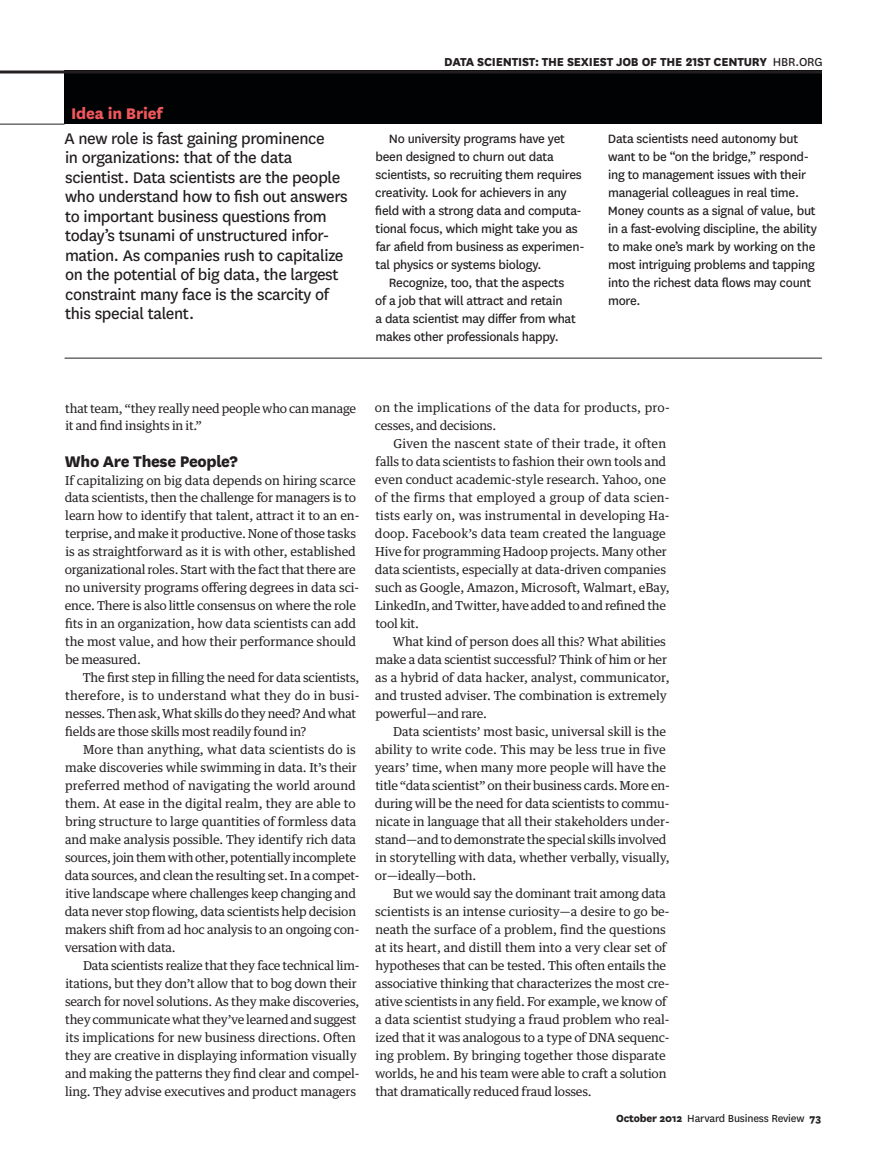
<style>
.page{position:relative;width:885px;height:1161px;background:#fff}
.page>*{position:absolute;margin:0;border:0;box-sizing:border-box;transform-origin:0 0}
.t1{font:18px/19.5px "National HBR";letter-spacing:-.02em;color:#231f20}
.t2{font:800 18px "National HBR";letter-spacing:-.02em;color:#231f20}
.t3{font:14.1px/18px "National HBR";letter-spacing:-.02em;color:#231f20}
.t4{font:800 13.5px "National HBR";letter-spacing:-.015em;color:#231f20}
.t5{font:12.3px/18px "Guardian Text Egyp HBR";letter-spacing:-.015em;color:#231f20}
.t6{font:12.3px "Guardian Text Egyp HBR";letter-spacing:.005em;color:#231f20}
.t7{font:12.3px "Guardian Text Egyp HBR";letter-spacing:.01em;color:#231f20}
.t8{font:12px "National HBR";letter-spacing:-.015em;color:#231f20}
.s1{font-weight:800;color:#f0575c}
.s2{font-weight:400}
.s3{font-weight:800}
</style>
<div class="page">
<hr style="left:64px;top:358px;width:757px;height:1px;background:#231f20">
<div style="left:64px;top:70px;width:757px;height:54px;background:#010203"></div>
<svg style="left:0;top:70px;width:821px;height:4px;background:#1f1c1d"></svg>
<hr style="left:0;top:124px;width:64px;height:1px;background:#231f20">
<p class="t1" style="left:64px;top:99px;width:262px;line-height:25.5px;text-indent:7px"><span class="s1">IDEA IN BRIEF<br></span>A new role is fast gaining prominence</p>
<p class="t1" style="left:65px;top:147px;width:284px">in organizations: that of the data scientist. Data scientists are the people who understand how to fish out answers to important business questions from today’s tsunami of unstructured infor&shy;mation. As companies rush to capitalize on the potential of big data, the largest constraint many face is the scarcity of this special talent.</p>
<p class="t4" style="left:444px;top:52px;width:380px">DATA SCIENTIST: THE SEXIEST JOB OF THE 21ST CENTURY <span class="s2">hbr.org</span></p>
<p class="t3" style="left:389px;top:128px;width:177px">No university programs have yet</p>
<p class="t3" style="left:375px;top:146px;width:180px">been designed to churn out data</p>
<p class="t3" style="left:375px;top:164px;width:208px">scientists, so recruiting them requires</p>
<p class="t3" style="left:375px;top:182px;width:193px">creativity. Look for achievers in any</p>
<p class="t3" style="left:375px;top:200px;width:208px">field with a strong data and computa-</p>
<p class="t3" style="left:375px;top:218px;width:203px">tional focus, which might take you as</p>
<p class="t3" style="left:375px;top:237px;width:210px">far afield from business as experimen-</p>
<p class="t3" style="left:375px;top:255px;width:167px">tal physics or systems biology.</p>
<p class="t3" style="left:389px;top:273px;width:177px">Recognize, too, that the aspects</p>
<p class="t3" style="left:375px;top:291px;width:189px">of a job that will attract and retain</p>
<p class="t3" style="left:375px;top:309px;width:202px">a data scientist may differ from what</p>
<p class="t3" style="left:375px;top:327px;width:185px">makes other professionals happy.</p>
<p class="t3" style="left:607px;top:129px;width:210px">Data scientists need autonomy but want to be “on the bridge,” respond&shy;ing to management issues with their managerial colleagues in real time.<br>Money counts as a signal of value, but in a fast-evolving discipline, the ability to make one’s mark by working on the most intriguing problems and tapping into the richest data flows may count more.</p>
<p class="t5" style="left:65px;top:398px;width:292px">that team, “they really need people who can manage it and find insights in it.”</p>
<p class="t2" style="left:65px;top:448px;width:174px">WHO ARE THESE PEOPLE?</p>
<p class="t5" style="left:65px;top:470px;width:292px">If capitalizing on big data depends on hiring scarce</p>
<p class="t5" style="left:65px;top:488px;width:293px">data scientists, then the challenge for managers is to</p>
<p class="t5" style="left:65px;top:506px;width:295px">learn how to identify that talent, attract it to an en-</p>
<p class="t5" style="left:65px;top:524px;width:292px">terprise, and make it productive. None of those tasks</p>
<p class="t5" style="left:65px;top:542px;width:292px">is as straightforward as it is with other, established</p>
<p class="t5" style="left:65px;top:560px;width:292px">organizational roles. Start with the fact that there are</p>
<p class="t5" style="left:65px;top:578px;width:295px">no university programs offering degrees in data sci-</p>
<p class="t5" style="left:65px;top:596px;width:292px">ence. There is also little consensus on where the role</p>
<p class="t5" style="left:65px;top:614px;width:292px">fits in an organization, how data scientists can add</p>
<p class="t5" style="left:65px;top:632px;width:292px">the most value, and how their performance should</p>
<p class="t5" style="left:66px;top:650px;width:77px">be measured.</p>
<p class="t5" style="left:83px;top:668px;width:278px">The first step in filling the need for data scientists,</p>
<p class="t7" style="left:65px;top:686px;width:295px">therefore, is to understand what they do in busi-</p>
<p class="t5" style="left:65px;top:704px;width:292px">nesses. Then ask, What skills do they need? And what</p>
<p class="t5" style="left:65px;top:722px;width:242px">fields are those skills most readily found in?</p>
<p class="t6" style="left:83px;top:740px;width:274px">More than anything, what data scientists do is</p>
<p class="t5" style="left:65px;top:758px;width:293px">make discoveries while swimming in data. It’s their</p>
<p class="t6" style="left:65px;top:776px;width:292px">preferred method of navigating the world around</p>
<p class="t5" style="left:65px;top:794px;width:292px">them. At ease in the digital realm, they are able to</p>
<p class="t5" style="left:66px;top:812px;width:292px">bring structure to large quantities of formless data</p>
<p class="t5" style="left:65px;top:830px;width:292px">and make analysis possible. They identify rich data</p>
<p class="t5" style="left:65px;top:848px;width:292px">sources, join them with other, potentially incomplete</p>
<p class="t5" style="left:65px;top:866px;width:296px">data sources, and clean the resulting set. In a compet-</p>
<p class="t5" style="left:65px;top:884px;width:292px">itive landscape where challenges keep changing and</p>
<p class="t5" style="left:65px;top:902px;width:293px">data never stop flowing, data scientists help decision</p>
<p class="t5" style="left:65px;top:920px;width:296px">makers shift from ad hoc analysis to an ongoing con-</p>
<p class="t5" style="left:65px;top:938px;width:112px">versation with data.</p>
<p class="t5" style="left:83px;top:956px;width:278px">Data scientists realize that they face technical lim-</p>
<p class="t5" style="left:65px;top:974px;width:293px">itations, but they don’t allow that to bog down their</p>
<p class="t5" style="left:65px;top:992px;width:296px">search for novel solutions. As they make discoveries,</p>
<p class="t5" style="left:65px;top:1010px;width:293px">they communicate what they’ve learned and suggest</p>
<p class="t5" style="left:65px;top:1028px;width:292px">its implications for new business directions. Often</p>
<p class="t5" style="left:65px;top:1046px;width:293px">they are creative in displaying information visually</p>
<p class="t5" style="left:65px;top:1064px;width:296px">and making the patterns they find clear and compel-</p>
<p class="t5" style="left:65px;top:1082px;width:292px">ling. They advise executives and product managers</p>
<p class="t7" style="left:375px;top:398px;width:296px">on the implications of the data for products, pro-</p>
<p class="t5" style="left:375px;top:416px;width:123px">cesses, and decisions.</p>
<p class="t7" style="left:393px;top:434px;width:274px">Given the nascent state of their trade, it often</p>
<p class="t5" style="left:375px;top:452px;width:292px">falls to data scientists to fashion their own tools and</p>
<p class="t5" style="left:375px;top:470px;width:293px">even conduct academic-style research. Yahoo, one</p>
<p class="t7" style="left:375px;top:488px;width:296px">of the firms that employed a group of data scien-</p>
<p class="t6" style="left:375px;top:506px;width:295px">tists early on, was instrumental in developing Ha-</p>
<p class="t6" style="left:375px;top:524px;width:292px">doop. Facebook’s data team created the language</p>
<p class="t5" style="left:375px;top:542px;width:293px">Hive for programming Hadoop projects. Many other</p>
<p class="t5" style="left:375px;top:560px;width:292px">data scientists, especially at data-driven companies</p>
<p class="t5" style="left:375px;top:578px;width:296px">such as Google, Amazon, Microsoft, Walmart, eBay,</p>
<p class="t5" style="left:375px;top:596px;width:292px">LinkedIn, and Twitter, have added to and refined the</p>
<p class="t5" style="left:375px;top:614px;width:45px">tool kit.</p>
<p class="t5" style="left:393px;top:632px;width:274px">What kind of person does all this? What abilities</p>
<p class="t5" style="left:375px;top:650px;width:293px">make a data scientist successful? Think of him or her</p>
<p class="t5" style="left:375px;top:668px;width:296px">as a hybrid of data hacker, analyst, communicator,</p>
<p class="t5" style="left:375px;top:686px;width:293px">and trusted adviser. The combination is extremely</p>
<p class="t5" style="left:375px;top:704px;width:113px">powerful—and rare.</p>
<p class="t5" style="left:393px;top:722px;width:274px">Data scientists’ most basic, universal skill is the</p>
<p class="t6" style="left:375px;top:740px;width:292px">ability to write code. This may be less true in five</p>
<p class="t5" style="left:375px;top:758px;width:293px">years’ time, when many more people will have the</p>
<p class="t5" style="left:375px;top:776px;width:295px">title “data scientist” on their business cards. More en-</p>
<p class="t5" style="left:375px;top:794px;width:296px">during will be the need for data scientists to commu-</p>
<p class="t5" style="left:375px;top:812px;width:296px">nicate in language that all their stakeholders under-</p>
<p class="t5" style="left:375px;top:830px;width:293px">stand—and to demonstrate the special skills involved</p>
<p class="t5" style="left:375px;top:848px;width:295px">in storytelling with data, whether verbally, visually,</p>
<p class="t5" style="left:375px;top:866px;width:103px">or—ideally—both.</p>
<p class="t5" style="left:393px;top:884px;width:274px">But we would say the dominant trait among data</p>
<p class="t5" style="left:375px;top:902px;width:296px">scientists is an intense curiosity—a desire to go be-</p>
<p class="t5" style="left:375px;top:920px;width:292px">neath the surface of a problem, find the questions</p>
<p class="t5" style="left:375px;top:938px;width:293px">at its heart, and distill them into a very clear set of</p>
<p class="t5" style="left:375px;top:956px;width:292px">hypotheses that can be tested. This often entails the</p>
<p class="t5" style="left:375px;top:974px;width:295px">associative thinking that characterizes the most cre-</p>
<p class="t5" style="left:375px;top:992px;width:293px">ative scientists in any field. For example, we know of</p>
<p class="t5" style="left:375px;top:1009px;width:296px">a data scientist studying a fraud problem who real-</p>
<p class="t5" style="left:375px;top:1027px;width:295px">ized that it was analogous to a type of DNA sequenc-</p>
<p class="t5" style="left:375px;top:1045px;width:292px">ing problem. By bringing together those disparate</p>
<p class="t5" style="left:375px;top:1063px;width:293px">worlds, he and his team were able to craft a solution</p>
<p class="t5" style="left:375px;top:1081px;width:218px">that dramatically reduced fraud losses.</p>
<p class="t8" style="left:616px;top:1110px;width:207px"><span class="s3">OCTOBER 2012</span> H arvard Business Review <span class="s3">73</span></p>
</div>
